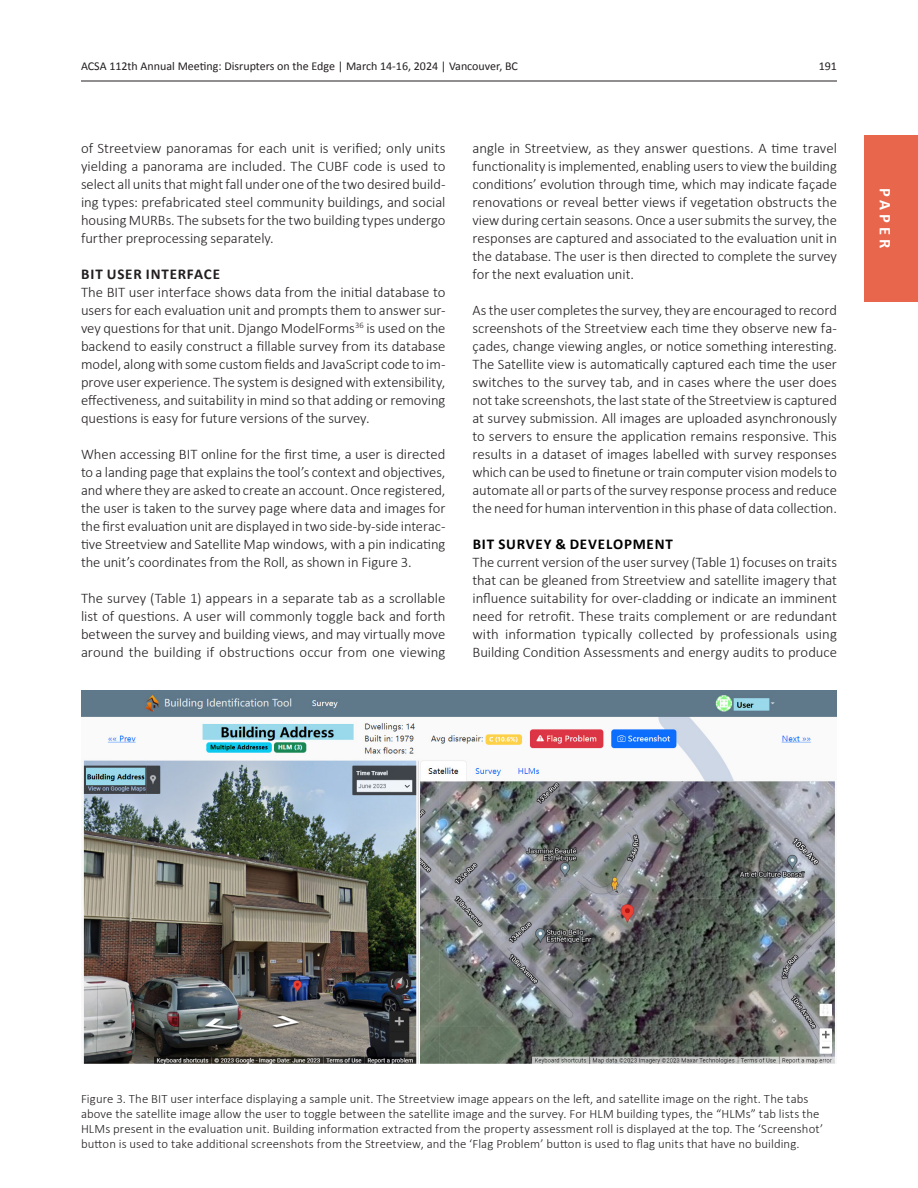
<style>
.page{position:relative;width:918px;height:1188px;background:#fff}
.page>*{position:absolute;margin:0;border:0;box-sizing:border-box;transform-origin:0 0}
.t1{font:700 16.5px "Calibri";letter-spacing:.235em;color:#fff}
._05_Section_Header{font:700 15px "Calibri";letter-spacing:.055em;color:#000}
._05_Section_Header-2{font:700 15px "Calibri";letter-spacing:.055em;color:#231f20}
._06_Main_Body_Text_-_no_break_body{font:300 14.7px/18px "Calibri";letter-spacing:-.005em;color:#231f20;text-align:justify}
._07_Caption_Text{font:300 12.75px/15.3px "Calibri";letter-spacing:.005em;color:#231f20}
.t2{font:12px "Calibri";color:#231f20}
</style>
<div class="page">
<hr style="left:81px;top:81px;width:756px;height:1px;background:#231f20">
<div style="left:864px;top:135px;width:54px;height:166px;background:#e8664b"></div>
<img style="left:81px;top:690px;width:756px;height:374px">
<p class="t2" style="left:81px;top:57px;width:438px">ACSA 112th Annual Meeting: Disrupters on the Edge | March 14-16, 2024 | Vancouver, BC</p>
<p class="t2" style="left:819px;top:57px;width:20px">191</p>
<p class="_06_Main_Body_Text_-_no_break_body" style="left:81px;top:139px;width:366px">of Streetview panoramas for each unit is verified; only units yielding a panorama are included. The CUBF code is used to select all units that might fall under one of the two desired build&shy;ing types: prefabricated steel community buildings, and social housing MURBs. The subsets for the two building types undergo further preprocessing separately.</p>
<p class="_05_Section_Header-2" style="left:81px;top:263px;width:140px">BIT USER INTERFACE</p>
<p class="_06_Main_Body_Text_-_no_break_body" style="left:81px;top:283px;width:366px">The BIT user interface shows data from the initial database to users for each evaluation unit and prompts them to answer sur&shy;vey questions for that unit. Django ModelForms<sup>36</sup> is used on the backend to easily construct a fillable survey from its database model, along with some custom fields and JavaScript code to im&shy;prove user experience. The system is designed with extensibility, effectiveness, and suitability in mind so that adding or removing questions is easy for future versions of the survey.</p>
<p class="_06_Main_Body_Text_-_no_break_body" style="left:81px;top:445px;width:366px">When accessing BIT online for the first time, a user is directed to a landing page that explains the tool’s context and objectives, and where they are asked to create an account. Once registered, the user is taken to the survey page where data and images for the first evaluation unit are displayed in two side-by-side interac&shy;tive Streetview and Satellite Map windows, with a pin indicating the unit’s coordinates from the Roll, as shown in Figure 3.</p>
<p class="_06_Main_Body_Text_-_no_break_body" style="left:81px;top:589px;width:366px">The survey (Table 1) appears in a separate tab as a scrollable list of questions. A user will commonly toggle back and forth between the survey and building views, and may virtually move around the building if obstructions occur from one viewing</p>
<p class="_06_Main_Body_Text_-_no_break_body" style="left:472px;top:139px;width:366px">angle in Streetview, as they answer questions. A time travel functionality is implemented, enabling users to view the building conditions’ evolution through time, which may indicate façade renovations or reveal better views if vegetation obstructs the view during certain seasons. Once a user submits the survey, the responses are captured and associated to the evaluation unit in the database. The user is then directed to complete the survey for the next evaluation unit.</p>
<p class="_06_Main_Body_Text_-_no_break_body" style="left:472px;top:301px;width:366px">As the user completes the survey, they are encouraged to record screenshots of the Streetview each time they observe new fa&shy;çades, change viewing angles, or notice something interesting.<br>The Satellite view is automatically captured each time the user switches to the survey tab, and in cases where the user does not take screenshots, the last state of the Streetview is captured at survey submission. All images are uploaded asynchronously to servers to ensure the application remains responsive. This results in a dataset of images labelled with survey responses which can be used to finetune or train computer vision models to automate all or parts of the survey response process and reduce the need for human intervention in this phase of data collection.</p>
<p class="_05_Section_Header" style="left:473px;top:533px;width:202px">BIT SURVEY &amp; DEVELOPMENT</p>
<p class="_06_Main_Body_Text_-_no_break_body" style="left:472px;top:553px;width:366px">The current version of the user survey (Table 1) focuses on traits that can be gleaned from Streetview and satellite imagery that influence suitability for over-cladding or indicate an imminent need for retrofit. These traits complement or are redundant with information typically collected by professionals using Building Condition Assessments and energy audits to produce</p>
<p class="t1" style="left:897px;top:188px;width:61px;rotate:90deg">PAPER</p>
<p class="_07_Caption_Text" style="left:81px;top:1090px;width:744px">Figure 3. The BIT user interface displaying a sample unit. The Streetview image appears on the left, and satellite image on the right. The tabs above the satellite image allow the user to toggle between the satellite image and the survey. For HLM building types, the “HLMs” tab lists the HLMs present in the evaluation unit. Building information extracted from the property assessment roll is displayed at the top. The ‘Screenshot’ button is used to take additional screenshots from the Streetview, and the ‘Flag Problem’ button is used to flag units that have no building.</p>
</div>
